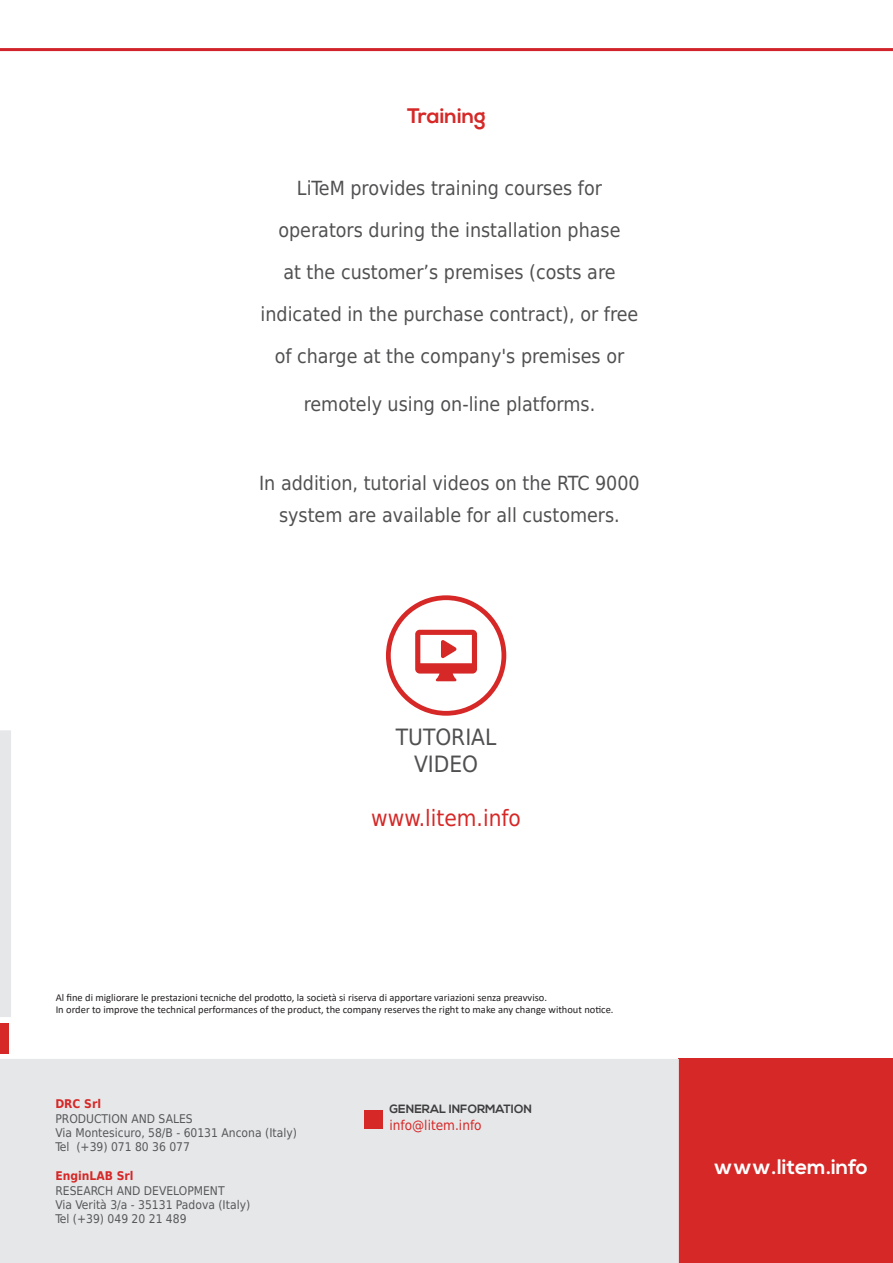
<style>
.page{position:relative;width:893px;height:1263px;background:#fff}
.page>*{position:absolute;margin:0;border:0;box-sizing:border-box;transform-origin:0 0}
.t1{font:22.5px "DejaVu Sans Condensed";color:#d52827}
.t2{font:22.5px/27px "DejaVu Sans Condensed";color:#505052;text-align:center}
.t3{font:700 21px "Nexa";color:#fff}
.t4{font:700 21px "Nexa";color:#d52827}
.t5{font:19.5px/42px "DejaVu Sans Condensed";color:#505052;text-align:center}
.t6{font:13.5px "DejaVu Sans Condensed";color:#d52827}
.t7{font:12px/14.4px "DejaVu Sans Condensed";color:#57585a}
.t8{font:700 12px "Nexa";color:#3e3e3f}
.t9{font:700 12px "DejaVu Sans Condensed";color:#d52827}
.t10{font:10.5px/12.6px "Calibri";color:#231f20}
</style>
<div class="page">
<div style="left:0;top:730px;width:11px;height:287px;background:#e6e7e9"></div>
<hr style="left:0;top:48px;width:893px;height:3px;background:#d1232a">
<div style="left:386px;top:595px;width:120px;height:121px;border:5px solid #d52827;border-radius:50%"></div>
<svg style="left:415px;top:630px;width:62px;height:51px"></svg>
<div style="left:679px;top:1059px;width:214px;height:204px;background:#d52827"></div>
<div style="left:0;top:1059px;width:679px;height:204px;background:#e6e7e9"></div>
<div style="left:365px;top:1110px;width:18px;height:18px;background:#d52827"></div>
<div style="left:0;top:1023px;width:8px;height:31px;background:#d52827"></div>
<p class="t4" style="left:407px;top:108px;width:80px">Training</p>
<p class="t5" style="left:261px;top:166px;width:379px">LiTeM provides training courses for operators during the installation phase<br>at the customer’s premises (costs are indicated in the purchase contract), or free of charge at the company's premises or</p>
<p class="t5" style="left:304px;top:382px;width:293px">remotely using on-line platforms.</p>
<p class="t5" style="left:259px;top:467px;width:382px;line-height:31.5px">In addition, tutorial videos on the RTC 9000 system are available for all customers.</p>
<p class="t2" style="left:396px;top:725px;width:102px">TUTORIAL<br>VIDEO</p>
<p class="t1" style="left:371px;top:799px;width:151px">www.litem.info</p>
<p class="t10" style="left:56px;top:991px;width:559px">Al fine di migliorare le prestazioni tecniche del prodotto, la società si riserva di apportare variazioni senza preavviso.<br>In order to improve the technical performances of the product, the company reserves the right to make any change without notice.</p>
<p class="t9" style="left:55px;top:1099px;width:47px">DRC Srl</p>
<p class="t7" style="left:55px;top:1112px;width:243px">PRODUCTION AND SALES<br>Via Montesicuro, 58/B - 60131 Ancona (Italy)<br>Tel (+39) 071 80 36 077</p>
<p class="t9" style="left:55px;top:1171px;width:80px">EnginLAB Srl</p>
<p class="t7" style="left:55px;top:1183px;width:196px">RESEARCH AND DEVELOPMENT<br>Via Verità 3/a - 35131 Padova (Italy)<br>Tel (+39) 049 20 21 489</p>
<p class="t8" style="left:389px;top:1104px;width:144px">GENERAL INFORMATION</p>
<p class="t6" style="left:389px;top:1115px;width:94px">info@litem.info</p>
<p class="t3" style="left:714px;top:1159px;width:156px">www.litem.info</p>
</div>
